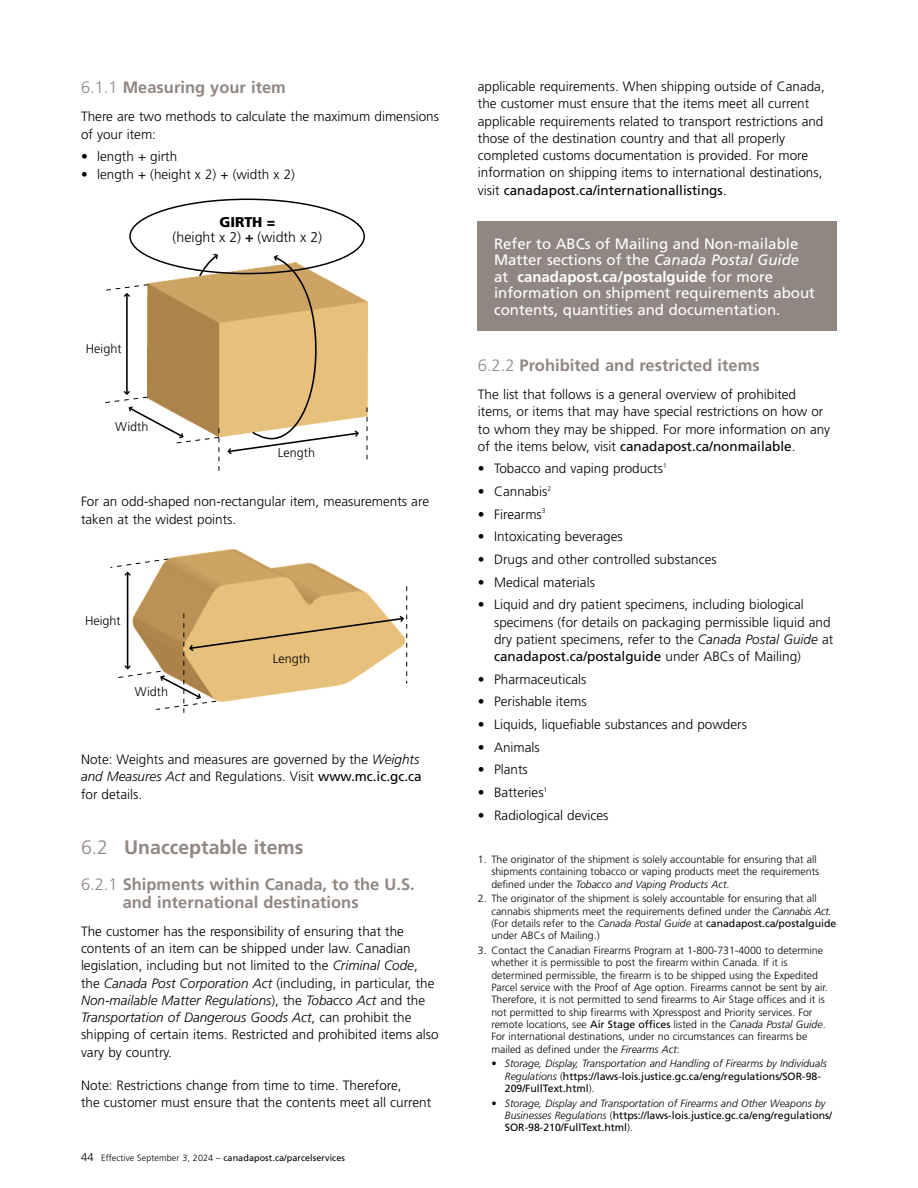
<style>
.page{position:relative;width:918px;height:1188px;background:#fff}
.page>*{position:absolute;margin:0;border:0;box-sizing:border-box;transform-origin:0 0}
.Header_6{font:700 19.5px "Frutiger LT Std";color:#908782}
.Subhead_6_lv1_-_H3{font:700 16.5px/18px "Frutiger LT Std";color:#908782}
.callout{font:15px/16.5px "Frutiger LT Std";color:#fff}
.t1{font:300 14.1px/15.1px "Frutiger";color:#000;text-align:center}
.body_e{font:300 13.5px/17.2px "Frutiger LT Std";color:#000}
.t2{font:300 12.6px "Frutiger";color:#000}
.Note{font:300 10.5px/12.3px "Frutiger LT Std";color:#000}
.t3{font:italic 300 10.5px/12.3px "Frutiger LT Std";color:#000}
.t4{font:9px "Frutiger LT Std";letter-spacing:.01em;color:#000}
.s1{font-weight:300}
.s2{font-weight:900}
.s3{font-weight:700}
.s4{font-style:italic}
.s5{font-weight:400}
.s6{font-weight:300;font-size:11.25px}
.s7{font-style:normal}
.s8{font-weight:400;font-style:normal}
</style>
<div class="page">
<img style="left:359px;top:296px;width:9px;height:140px">
<svg style="left:367px;top:407px;width:1px;height:53px"></svg>
<svg style="left:105px;top:254px;width:254px;height:217px"></svg>
<img style="left:150px;top:549px;width:258px;height:135px">
<hr style="left:127px;top:573px;width:1px;height:95px;background:#000">
<svg style="left:110px;top:558px;width:59px;height:18px"></svg>
<svg style="left:118px;top:586px;width:289px;height:127px"></svg>
<div style="left:478px;top:221px;width:359px;height:110px;background:#908782"></div>
<div style="left:129px;top:199px;width:236px;height:75px;border:2px solid #000;border-radius:50%"></div>
<h3 class="Subhead_6_lv1_-_H3" style="left:81px;top:79px;width:206px"><span class="s1">6.1.1</span> Measuring your item</h3>
<p class="body_e" style="left:81px;top:108px;width:360px">There are two methods to calculate the maximum dimensions of your item:</p>
<p class="body_e" style="left:81px;top:148px;width:98px">• length + girth</p>
<p class="body_e" style="left:81px;top:165px;width:215px">• length + (height x 2) + (width x 2)</p>
<p class="t1" style="left:173px;top:215px;width:151px"><span class="s2">GIRTH =<br></span>(height x 2) <span class="s3">+</span> (width x 2)</p>
<p class="t2" style="left:86px;top:341px;width:37px">Height</p>
<p class="t2" style="left:115px;top:420px;width:35px">Width</p>
<p class="t2" style="left:278px;top:446px;width:39px">Length</p>
<p class="body_e" style="left:81px;top:493px;width:350px">For an odd-shaped non-rectangular item, measurements are taken at the widest points.</p>
<p class="t2" style="left:85px;top:614px;width:37px">Height</p>
<p class="t2" style="left:135px;top:684px;width:35px">Width</p>
<p class="t2" style="left:273px;top:651px;width:39px">Length</p>
<p class="body_e" style="left:81px;top:751px;width:342px">Note: Weights and measures are governed by the <span class="s4">Weights and Measures Act</span> and Regulations. Visit <span class="s5">www.mc.ic.gc.ca </span>for details.</p>
<h2 class="Header_6" style="left:81px;top:836px;width:224px"><span class="s1">6.2</span> Unacceptable items</h2>
<h3 class="Subhead_6_lv1_-_H3" style="left:123px;top:875px;width:294px;text-indent:-42px"><span class="s1">6.2.1</span> Shipments within Canada, to the U.S. and international destinations</h3>
<p class="body_e" style="left:81px;top:923px;width:359px">The customer has the responsibility of ensuring that the contents of an item can be shipped under law. Canadian legislation, including but not limited to the <span class="s4">Criminal Code</span>, the <span class="s4">Canada Post Corporation Act</span> (including, in particular, the <span class="s4">Non-mailable Matter Regulations</span>), the <span class="s4">Tobacco Act</span> and the <span class="s4">Transportation of Dangerous Goods Act</span>, can prohibit the shipping of certain items. Restricted and prohibited items also vary by country.</p>
<p class="body_e" style="left:81px;top:1077px;width:352px">Note: Restrictions change from time to time. Therefore,<br>the customer must ensure that the contents meet all current</p>
<p class="t4" style="left:81px;top:1153px;width:266px"><span class="s6">44</span> <span class="s1">Effective September 3, 2024 –</span> canadapost.ca/parcelservices</p>
<p class="body_e" style="left:478px;top:78px;width:348px">applicable requirements. When shipping outside of Canada, the customer must ensure that the items meet all current applicable requirements related to transport restrictions and those of the destination country and that all properly completed customs documentation is provided. For more information on shipping items to international destinations, visit <span class="s5">canadapost.ca/internationallistings</span>.</p>
<h3 class="callout" style="left:494px;top:235px;width:322px">Refer to ABCs of Mailing and Non-mailable Matter sections of the <span class="s4">Canada Postal Guide </span>at <span class="s3">canadapost.ca/postalguide</span> for more information on shipment requirements about contents, quantities and documentation.</h3>
<h3 class="Subhead_6_lv1_-_H3" style="left:478px;top:356px;width:283px"><span class="s1">6.2.2</span> Prohibited and restricted items</h3>
<p class="body_e" style="left:478px;top:386px;width:354px">The list that follows is a general overview of prohibited items, or items that may have special restrictions on how or to whom they may be shipped. For more information on any of the items below, visit <span class="s5">canadapost.ca/nonmailable</span>.</p>
<p class="body_e" style="left:478px;top:460px;width:190px">• Tobacco and vaping products<sup>1</sup></p>
<p class="body_e" style="left:478px;top:483px;width:75px">• Cannabis<sup>2</sup></p>
<p class="body_e" style="left:478px;top:506px;width:69px">• Firearms<sup>3</sup></p>
<p class="body_e" style="left:478px;top:528px;width:146px">• Intoxicating beverages</p>
<p class="body_e" style="left:478px;top:551px;width:240px">• Drugs and other controlled substances</p>
<p class="body_e" style="left:478px;top:574px;width:119px">• Medical materials</p>
<p class="body_e" style="left:494px;top:596px;width:341px;text-indent:-16px">• Liquid and dry patient specimens, including biological specimens (for details on packaging permissible liquid and dry patient specimens, refer to the <span class="s4">Canada Postal Guide</span> at <span class="s5">canadapost.ca/postalguide</span> under ABCs of Mailing)</p>
<p class="body_e" style="left:478px;top:671px;width:110px">• Pharmaceuticals</p>
<p class="body_e" style="left:478px;top:693px;width:110px">• Perishable items</p>
<p class="body_e" style="left:478px;top:716px;width:271px">• Liquids, liquefiable substances and powders</p>
<p class="body_e" style="left:478px;top:739px;width:63px">• Animals</p>
<p class="body_e" style="left:478px;top:761px;width:51px">• Plants</p>
<p class="body_e" style="left:478px;top:784px;width:71px">• Batteries<sup>1</sup></p>
<p class="body_e" style="left:478px;top:807px;width:132px">• Radiological devices</p>
<p class="Note" style="left:491px;top:853px;width:329px;text-indent:-14px">1. The originator of the shipment is solely accountable for ensuring that all shipments containing tobacco or vaping products meet the requirements defined under the <span class="s4">Tobacco and Vaping Products Act</span>.</p>
<p class="Note" style="left:491px;top:893px;width:346px;text-indent:-14px">2. The originator of the shipment is solely accountable for ensuring that all cannabis shipments meet the requirements defined under the <span class="s4">Cannabis Act. </span>(For details refer to the <span class="s4">Canada Postal Guide</span> at <span class="s5">canadapost.ca/postalguide </span>under ABCs of Mailing.)</p>
<p class="Note" style="left:491px;top:944px;width:338px;text-indent:-14px">3. Contact the Canadian Firearms Program at 1-800-731-4000 to determine whether it is permissible to post the firearm within Canada. If it is determined permissible, the firearm is to be shipped using the Expedited Parcel service with the Proof of Age option. Firearms cannot be sent by air.<br>Therefore, it is not permitted to send firearms to Air Stage offices and it is not permitted to ship firearms with Xpresspost and Priority services. For remote locations, see <span class="s5">Air Stage offices</span> listed in the <span class="s4">Canada Postal Guide</span>.<br>For international destinations, under no circumstances can firearms be mailed as defined under the <span class="s4">Firearms Act</span>:</p>
<p class="t3" style="left:505px;top:1058px;width:323px;text-indent:-14px"><span class="s7">•</span> Storage, Display, Transportation and Handling of Firearms by Individuals<br>Regulations <span class="s7">(</span><span class="s8">https://laws-lois.justice.gc.ca/eng/regulations/SOR-98-<br>209/FullText.html</span><span class="s7">).</span></p>
<p class="t3" style="left:505px;top:1097px;width:329px;text-indent:-14px"><span class="s7">•</span> Storage, Display and Transportation of Firearms and Other Weapons by<br>Businesses Regulations <span class="s7">(</span><span class="s8">https://laws-lois.justice.gc.ca/eng/regulations/<br>SOR-98-210/FullText.html</span><span class="s7">).</span></p>
</div>
